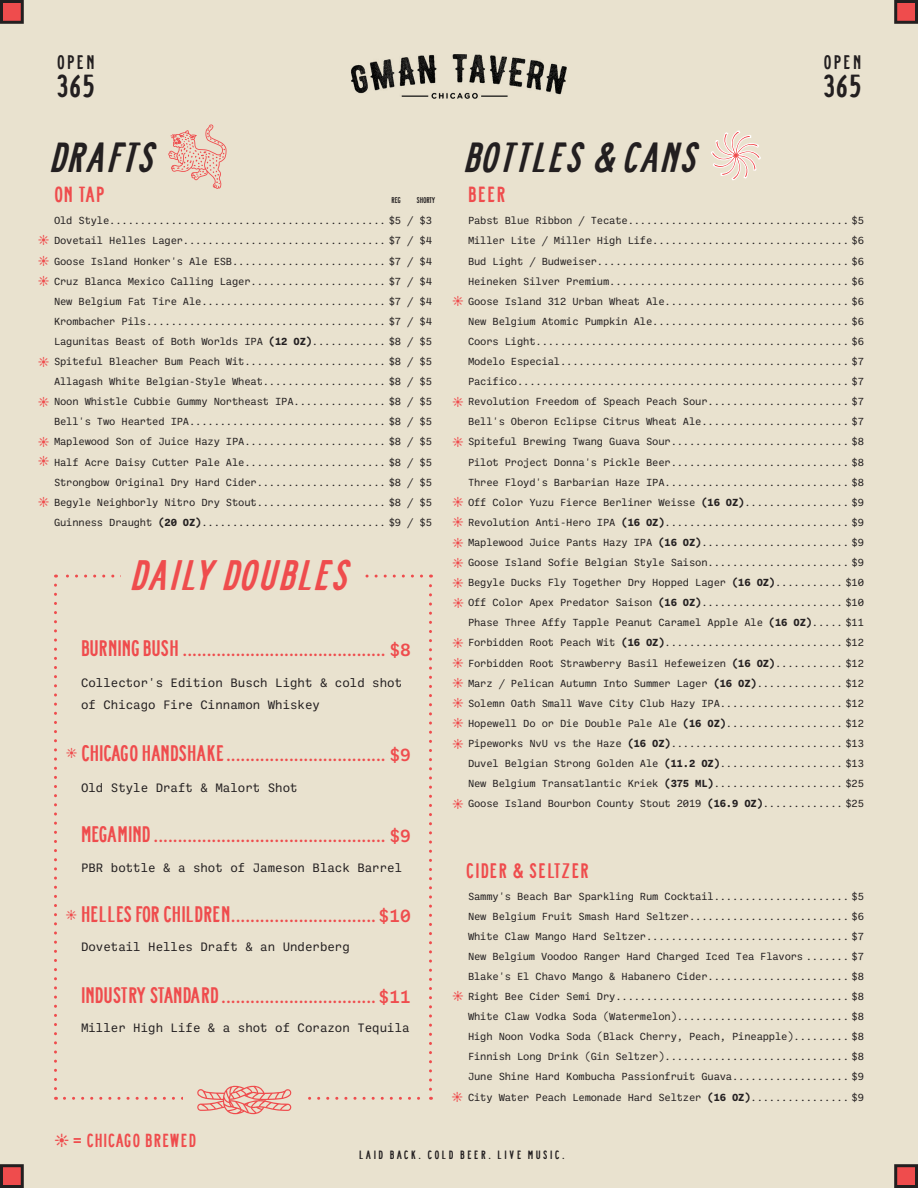
<style>
.page{position:relative;width:918px;height:1188px;background:#e9e2cf}
.page>*{position:absolute;margin:0;border:0;box-sizing:border-box;transform-origin:0 0}
.t1{font:italic condensed 44.1px "Jandus Road";letter-spacing:.05em;color:#ef4c4d}
.t2{font:italic condensed 43.65px "Jandus Road";letter-spacing:.05em;color:#231f20}
.t3{font:31.95px "Jandus Road Condensed";color:#231f20}
.t4{font:22.5px "Jandus Road Condensed";color:#ef4c4d}
.t5{font:22.5px "Jandus Road Condensed";letter-spacing:-.025em;color:#ef4c4d}
.t6{font:21.9px "Jandus Road Condensed";letter-spacing:.035em;color:#ef4c4d}
.t7{font:21px "Jandus Road Condensed";letter-spacing:.05em;color:#ef4c4d}
.t8{font:19.65px "Jandus Road Condensed";letter-spacing:.11em;color:#231f20}
.t9{font:18.9px/20.1px "Minion Pro";color:#ef4c4d}
.t10{font:18.9px "Jandus Road Condensed";letter-spacing:.05em;color:#ef4c4d}
.t11{font:12.45px/22.5px "Ballinger Mono";color:#231f20}
.t12{font:12px "Jandus Road Condensed";letter-spacing:.2em;color:#231f20}
.t13{font:10.5px/20.1px "Ballinger Mono";letter-spacing:-.015em;color:#231f20;text-align:justify}
.t14{font:8.4px "Jandus Road Condensed";letter-spacing:-.03em;color:#231f20}
.s1{font-weight:700}
.s2{font-family:"Ballinger Mono";font-weight:500;font-size:18px}
.s3{font-family:"Minion Pro";font-size:24.9px}
</style>
<div class="page">
<img style="left:351px;top:54px;width:216px;height:45px">
<div style="left:183px;top:1078px;width:120px;height:44px;background:#e9e2cf"></div>
<div style="left:122px;top:551px;width:240px;height:45px;background:#e9e2cf"></div>
<div style="left:2px;top:2px;width:20px;height:20px;background:#ef4c4d"></div>
<div style="left:0;top:0;width:24px;height:24px;border:3px solid #231f20"></div>
<div style="left:2px;top:1166px;width:20px;height:20px;background:#ef4c4d"></div>
<div style="left:0;top:1164px;width:24px;height:24px;border:3px solid #231f20"></div>
<div style="left:896px;top:2px;width:20px;height:20px;background:#ef4c4d"></div>
<div style="left:894px;top:0;width:24px;height:24px;border:3px solid #231f20"></div>
<div style="left:896px;top:1166px;width:20px;height:20px;background:#ef4c4d"></div>
<div style="left:894px;top:1164px;width:24px;height:24px;border:3px solid #231f20"></div>
<div style="left:54px;top:575px;width:378px;height:539px;background:#e9e2cf"></div>
<svg style="left:711px;top:131px;width:50px;height:49px;background:#eedbce"></svg>
<svg style="left:168px;top:124px;width:59px;height:65px;background:#e9caba"></svg>
<h3 class="t8" style="left:57px;top:52px;width:39px">OPEN</h3>
<h3 class="t3" style="left:56px;top:70px;width:41px">365</h3>
<h2 class="t2" style="left:54px;top:136px;width:104px">DRAFTS</h2>
<h2 class="t2" style="left:468px;top:136px;width:233px">BOTTLES &amp; CANS</h2>
<h3 class="t6" style="left:54px;top:184px;width:52px">ON TAP</h3>
<h3 class="t6" style="left:468px;top:184px;width:39px">BEER</h3>
<p class="t14" style="left:392px;top:196px;width:11px">REG</p>
<p class="t14" style="left:416px;top:196px;width:21px">SHORTY</p>
<h3 class="t8" style="left:823px;top:52px;width:39px">OPEN</h3>
<h3 class="t3" style="left:823px;top:70px;width:41px">365</h3>
<p class="t13" style="left:54px;top:211px;width:379px">Old Style............................................. $5 / $3<br>Dovetail Helles Lager ................................. $7 / $4<br>Goose Island Honker's Ale ESB......................... $7 / $4<br>Cruz Blanca Mexico Calling Lager ...................... $7 / $4<br>New Belgium Fat Tire Ale.............................. $7 / $4<br>Krombacher Pils ....................................... $7 / $4<br>Lagunitas Beast of Both Worlds IPA <span class="s1">(12 OZ)</span> ............ $8 / $5<br>Spiteful Bleacher Bum Peach Wit....................... $8 / $5<br>Allagash White Belgian-Style Wheat .................... $8 / $5<br>Noon Whistle Cubbie Gummy Northeast IPA ............... $8 / $5<br>Bell's Two Hearted IPA................................ $8 / $5<br>Maplewood Son of Juice Hazy IPA....................... $8 / $5<br>Half Acre Daisy Cutter Pale Ale....................... $8 / $5<br>Strongbow Original Dry Hard Cider..................... $8 / $5<br>Begyle Neighborly Nitro Dry Stout..................... $8 / $5<br>Guinness Draught <span class="s1">(20 OZ)</span>.............................. $9 / $5</p>
<h3 class="t9" style="left:38px;top:229px;width:13px">•</h3>
<h3 class="t9" style="left:38px;top:250px;width:13px">• •</h3>
<h3 class="t9" style="left:38px;top:351px;width:13px">•</h3>
<h3 class="t9" style="left:38px;top:391px;width:13px">•</h3>
<h3 class="t9" style="left:38px;top:431px;width:13px;line-height:19.5px">• •</h3>
<h3 class="t9" style="left:38px;top:491px;width:13px">•</h3>
<h1 class="t1" style="left:135px;top:554px;width:218px">DAILY DOUBLES</h1>
<h3 class="t4" style="left:81px;top:637px;width:331px">BURNING BUSH .......................................... <span class="s2">$8</span></h3>
<p class="t11" style="left:81px;top:672px;width:323px">Collector's Edition Busch Light &amp; cold shot of Chicago Fire Cinnamon Whiskey</p>
<h3 class="t5" style="left:81px;top:742px;width:331px">CHICAGO HANDSHAKE ................................. <span class="s2">$9</span></h3>
<p class="t11" style="left:81px;top:777px;width:218px">Old Style Draft &amp; Malort Shot</p>
<h3 class="t4" style="left:81px;top:823px;width:331px">MEGAMIND ................................................ <span class="s2">$9</span></h3>
<p class="t11" style="left:81px;top:856px;width:323px">PBR bottle &amp; a shot of Jameson Black Barrel</p>
<h3 class="t4" style="left:81px;top:903px;width:331px">HELLES FOR CHILDREN ..............................<span class="s2">$10</span></h3>
<p class="t11" style="left:81px;top:936px;width:270px">Dovetail Helles Draft &amp; an Underberg</p>
<h3 class="t5" style="left:81px;top:984px;width:331px">INDUSTRY STANDARD ................................<span class="s2">$11</span></h3>
<p class="t11" style="left:81px;top:1017px;width:330px">Miller High Life &amp; a shot of Corazon Tequila</p>
<h3 class="t9" style="left:66px;top:742px;width:13px">•</h3>
<h3 class="t9" style="left:65px;top:904px;width:13px">•</h3>
<h3 class="t10" style="left:54px;top:1131px;width:144px"><span class="s3">•</span> = CHICAGO BREWED</h3>
<p class="t13" style="left:468px;top:211px;width:397px">Pabst Blue Ribbon / Tecate .................................... $5<br>Miller Lite / Miller High Life ................................ $6<br>Bud Light / Budweiser ......................................... $6<br>Heineken Silver Premium ....................................... $6<br>Goose Island 312 Urban Wheat Ale .............................. $6<br>New Belgium Atomic Pumpkin Ale ................................ $6<br>Coors Light................................................... $6<br>Modelo Especial ............................................... $7<br>Pacifico ...................................................... $7<br>Revolution Freedom of Speach Peach Sour ....................... $7<br>Bell's Oberon Eclipse Citrus Wheat Ale ........................ $7<br>Spiteful Brewing Twang Guava Sour............................. $8<br>Pilot Project Donna's Pickle Beer............................. $8<br>Three Floyd's Barbarian Haze IPA .............................. $8<br>Off Color Yuzu Fierce Berliner Weisse <span class="s1">(16 OZ)</span> ................. $9<br>Revolution Anti-Hero IPA <span class="s1">(16 OZ)</span> .............................. $9<br>Maplewood Juice Pants Hazy IPA <span class="s1">(16 OZ)</span> ........................ $9<br>Goose Island Sofie Belgian Style Saison ....................... $9<br>Begyle Ducks Fly Together Dry Hopped Lager <span class="s1">(16 OZ)</span> ........... $10<br>Off Color Apex Predator Saison <span class="s1">(16 OZ)</span> ....................... $10<br>Phase Three Affy Tapple Peanut Caramel Apple Ale <span class="s1">(16 OZ)</span> ..... $11<br>Forbidden Root Peach Wit <span class="s1">(16 OZ)</span> ............................. $12<br>Forbidden Root Strawberry Basil Hefeweizen <span class="s1">(16 OZ)</span> ........... $12<br>Marz / Pelican Autumn Into Summer Lager <span class="s1">(16 OZ)</span> .............. $12<br>Solemn Oath Small Wave City Club Hazy IPA.................... $12<br>Hopewell Do or Die Double Pale Ale <span class="s1">(16 OZ)</span> ................... $12<br>Pipeworks NvU vs the Haze <span class="s1">(16 OZ)</span> ............................ $13<br>Duvel Belgian Strong Golden Ale <span class="s1">(11.2 OZ)</span>.................... $13<br>New Belgium Transatlantic Kriek <span class="s1">(375 ML)</span>..................... $25<br>Goose Island Bourbon County Stout 2019 <span class="s1">(16.9 OZ)</span> ............. $25</p>
<h3 class="t9" style="left:452px;top:290px;width:13px">•</h3>
<h3 class="t9" style="left:452px;top:391px;width:13px">•</h3>
<h3 class="t9" style="left:452px;top:431px;width:13px">•</h3>
<h3 class="t9" style="left:452px;top:491px;width:13px">•</h3>
<h3 class="t9" style="left:452px;top:511px;width:13px">•</h3>
<h3 class="t9" style="left:452px;top:532px;width:13px">•</h3>
<h3 class="t9" style="left:452px;top:552px;width:13px;line-height:19.6px;text-align:justify">• • •</h3>
<h3 class="t9" style="left:452px;top:632px;width:13px;text-align:justify">• • • • • •</h3>
<h3 class="t9" style="left:452px;top:793px;width:13px">•</h3>
<h3 class="t7" style="left:466px;top:860px;width:125px">CIDER &amp; SELTZER</h3>
<p class="t13" style="left:468px;top:886px;width:397px">Sammy's Beach Bar Sparkling Rum Cocktail...................... $5<br>New Belgium Fruit Smash Hard Seltzer.......................... $6<br>White Claw Mango Hard Seltzer................................. $7<br>New Belgium Voodoo Ranger Hard Charged Iced Tea Flavors ....... $7<br>Blake's El Chavo Mango &amp; Habanero Cider ....................... $8<br>Right Bee Cider Semi Dry...................................... $8<br>White Claw Vodka Soda (Watermelon) ............................ $8<br>High Noon Vodka Soda (Black Cherry, Peach, Pineapple) ......... $8<br>Finnish Long Drink (Gin Seltzer) .............................. $8<br>June Shine Hard Kombucha Passionfruit Guava................... $9<br>City Water Peach Lemonade Hard Seltzer <span class="s1">(16 OZ)</span> ................ $9</p>
<h3 class="t9" style="left:452px;top:985px;width:13px">•</h3>
<h3 class="t9" style="left:451px;top:1086px;width:13px">•</h3>
<p class="t12" style="left:359px;top:1149px;width:207px">LAID BACK. COLD BEER. LIVE MUSIC.</p>
</div>
